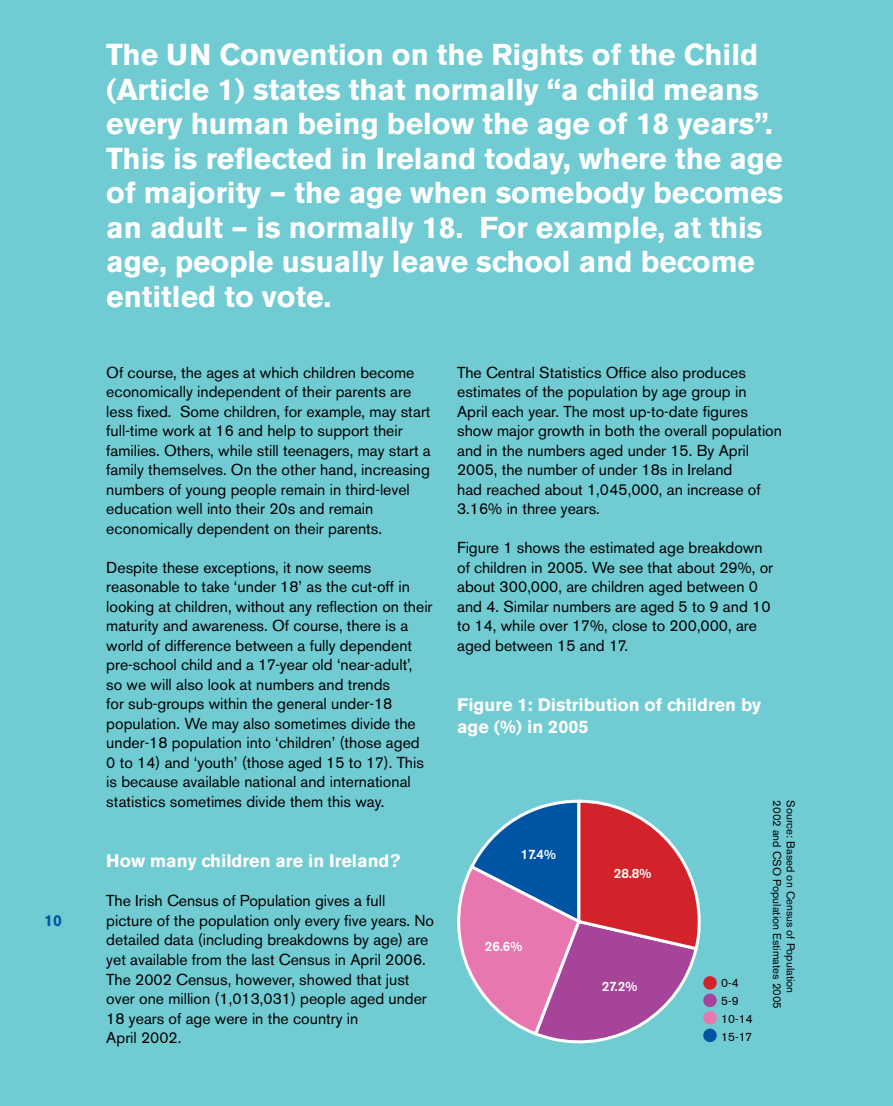
<style>
.page{position:relative;width:893px;height:1106px;background:#71cbd2}
.page>*{position:absolute;margin:0;border:0;box-sizing:border-box;transform-origin:0 0}
.t1{font:700 30px/34.5px "Akzidenz Grotesk BE";color:#fff}
.t2{font:700 18px/21.6px "Akzidenz Grotesk BE";color:#fff}
.t3{font:15.75px/19.5px "Akzidenz Grotesk BE";color:#000}
.t4{font:700 15.75px "Akzidenz Grotesk BE";color:#0054a4}
.t5{font:500 13.5px "Akzidenz Grotesk BE";letter-spacing:-.01em;color:#fff}
.t6{font:12px/18px "Akzidenz Grotesk BE";color:#000}
.t7{font:11.25px "Akzidenz Grotesk BE";color:#000}
</style>
<div class="page">
<svg style="left:457px;top:799px;width:244px;height:244px"></svg>
<div style="left:703px;top:976px;width:14px;height:13px;background:#d2232a;border-radius:50%"></div>
<div style="left:703px;top:1011px;width:14px;height:13px;background:#e877af;border-radius:50%"></div>
<div style="left:703px;top:993px;width:14px;height:14px;background:#a54499;border-radius:50%"></div>
<div style="left:703px;top:1028px;width:14px;height:14px;background:#0054a4;border-radius:50%"></div>
<p class="t4" style="left:44px;top:911px;width:19px">10</p>
<p class="t1" style="left:106px;top:38px;width:678px">The UN Convention on the Rights of the Child (Article 1) states that normally “a child means every human being below the age of 18 years”.<br>This is reflected in Ireland today, where the age of majority – the age when somebody becomes an adult – is normally 18. For example, at this age, people usually leave school and become entitled to vote.</p>
<p class="t3" style="left:106px;top:362px;width:326px">Of course, the ages at which children become economically independent of their parents are less fixed. Some children, for example, may start full-time work at 16 and help to support their families. Others, while still teenagers, may start a family themselves. On the other hand, increasing numbers of young people remain in third-level education well into their 20s and remain economically dependent on their parents.</p>
<p class="t3" style="left:106px;top:557px;width:328px">Despite these exceptions, it now seems reasonable to take ‘under 18’ as the cut-off in looking at children, without any reflection on their maturity and awareness. Of course, there is a world of difference between a fully dependent pre-school child and a 17-year old ‘near-adult’, so we will also look at numbers and trends<br>for sub-groups within the general under-18 population. We may also sometimes divide the under-18 population into ‘children’ (those aged 0 to 14) and ‘youth’ (those aged 15 to 17). This is because available national and international statistics sometimes divide them this way.</p>
<p class="t2" style="left:106px;top:850px;width:296px">How many children are in Ireland?</p>
<p class="t3" style="left:106px;top:891px;width:329px">The Irish Census of Population gives a full picture of the population only every five years. No detailed data (including breakdowns by age) are yet available from the last Census in April 2006.<br>The 2002 Census, however, showed that just over one million (1,013,031) people aged under 18 years of age were in the country in<br>April 2002.</p>
<p class="t3" style="left:457px;top:362px;width:326px">The Central Statistics Office also produces estimates of the population by age group in<br>April each year. The most up-to-date figures show major growth in both the overall population and in the numbers aged under 15. By April 2005, the number of under 18s in Ireland<br>had reached about 1,045,000, an increase of 3.16% in three years.</p>
<p class="t3" style="left:457px;top:538px;width:318px">Figure 1 shows the estimated age breakdown of children in 2005. We see that about 29%, or about 300,000, are children aged between 0 and 4. Similar numbers are aged 5 to 9 and 10 to 14, while over 17%, close to 200,000, are aged between 15 and 17.</p>
<p class="t2" style="left:457px;top:694px;width:306px">Figure 1: Distribution of children by age (%) in 2005</p>
<p class="t5" style="left:521px;top:846px;width:36px">17.4%</p>
<p class="t5" style="left:485px;top:938px;width:39px">26.6%</p>
<p class="t5" style="left:614px;top:864px;width:39px">28.8%</p>
<p class="t5" style="left:602px;top:978px;width:37px">27.2%</p>
<p class="t6" style="left:721px;top:973px;width:33px">0-4<br>5-9<br>10-14<br>15-17</p>
<p class="t7" style="left:784px;top:800px;width:210px;rotate:90deg">2002 and CSO Population Estimates 2005</p>
<p class="t7" style="left:797px;top:800px;width:194px;rotate:90deg">Source: Based on Census of Population</p>
</div>
